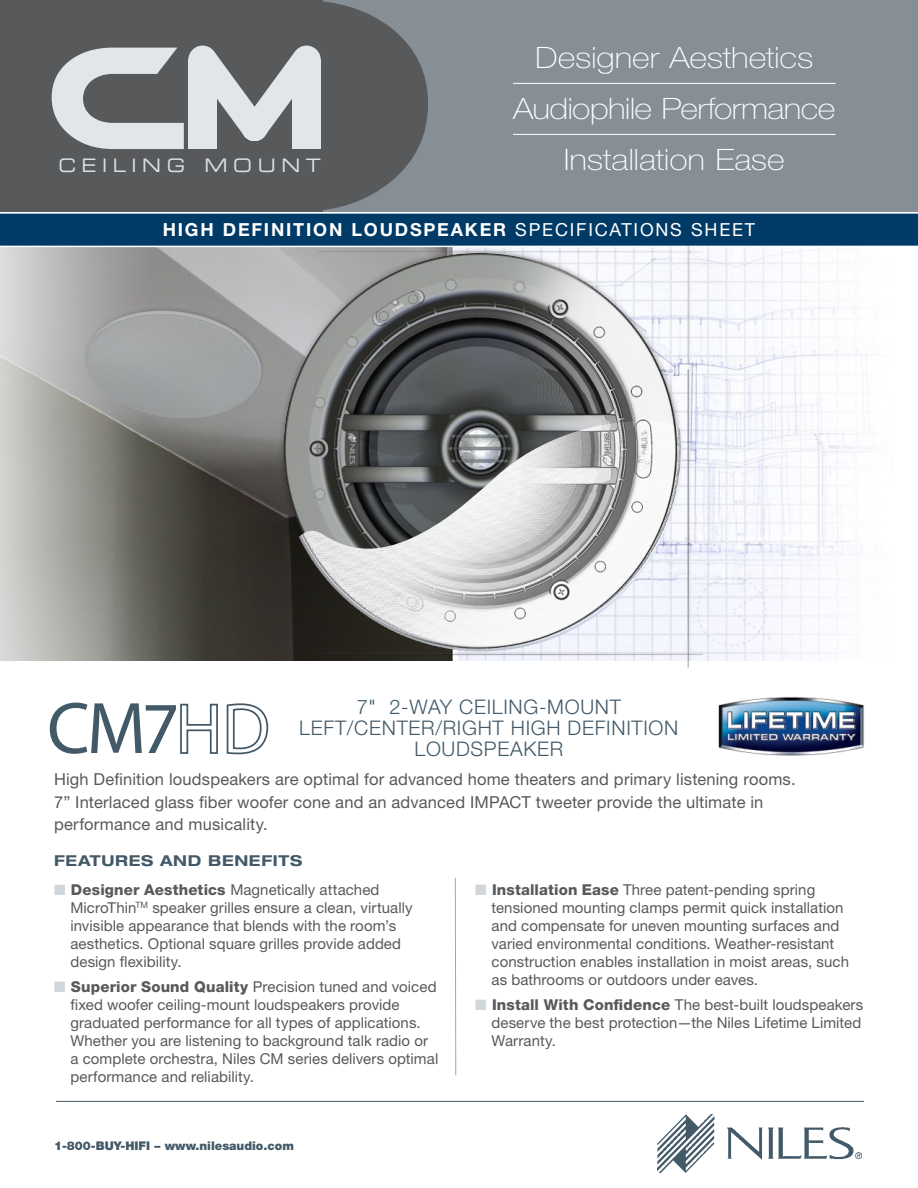
<style>
.page{position:relative;width:918px;height:1188px;background:#fff}
.page>*{position:absolute;margin:0;border:0;box-sizing:border-box;transform-origin:0 0}
.t1{font:73.5px "Myriad Pro";color:#425968}
.t2{font:100 29.55px/51px "Helvetica Neue LT Std";letter-spacing:-.01em;color:#fff;text-align:center;scale:1.15 1}
.t3{font:300 20.1px "Helvetica Neue LT Std";letter-spacing:.035em;color:#425968}
.t4{font:18.6px "Eurostile LT Std Ex 2";letter-spacing:.32em;color:#d9e0e6;scale:.93 1}
.t5{font:700 18px "Helvetica Neue LT Std";letter-spacing:.1em;color:#fff}
.t6{font:16.5px/22.5px "Helvetica Neue LT Std";letter-spacing:.01em;color:#58595b}
.t7{font:15px/18px "Helvetica Neue LT Std";letter-spacing:.005em;color:#58595b}
.t8{font:700 expanded 15px "Helvetica Neue LT Std";letter-spacing:.045em;color:#425968}
.t9{font:900 12px "Helvetica Neue LT Std";color:#425968}
.s1{font-weight:400}
.s2{color:#d0d6d9}
.s3{font-weight:800}
</style>
<div class="page">
<div style="left:0;top:0;width:918px;height:212px;background:#878f96"></div>
<svg style="left:0;top:0;width:428px;height:212px;background:#5b5d5f"></svg>
<svg style="left:52px;top:48px;width:132px;height:101px;background:#a1a3a5"></svg>
<div style="left:188px;top:60px;width:29px;height:89px;background:#e3e6e8"></div>
<div style="left:188px;top:46px;width:29px;height:28px;background:#e3e6e8;border-radius:50%"></div>
<div style="left:292px;top:60px;width:29px;height:89px;background:#e3e6e8"></div>
<svg style="left:215px;top:52px;width:79px;height:83px;background:#9b9d9f"></svg>
<div style="left:292px;top:46px;width:29px;height:28px;background:#e3e6e8;border-radius:50%"></div>
<div style="left:242px;top:115px;width:25px;height:26px;background:#e3e6e8;border-radius:50%"></div>
<img style="left:0;top:247px;width:872px;height:414px">
<div style="left:0;top:213px;width:918px;height:33px;background:#003a66"></div>
<img style="left:259px;top:245px;width:553px;height:423px">
<hr style="left:56px;top:1101px;width:808px;height:1px;background:#425968">
<img style="left:657px;top:1115px;width:205px;height:58px">
<hr style="left:513px;top:83px;width:323px;height:1px;background:#fff">
<hr style="left:513px;top:134px;width:323px;height:1px;background:#fff">
<img style="left:718px;top:697px;width:146px;height:59px">
<svg style="left:180px;top:703px;width:38px;height:51px"></svg>
<svg style="left:226px;top:703px;width:43px;height:52px"></svg>
<hr style="left:455px;top:878px;width:1px;height:197px;background:#71838e">
<p class="t4" style="left:58px;top:153px;width:284px">CEILING MOUNT</p>
<h2 class="t2" style="left:513px;top:32px;width:282px">Designer Aesthetics<br>Audiophile Performance<br>Installation Ease</h2>
<p class="t5" style="left:163px;top:218px;width:594px">HIGH DEFINITION LOUDSPEAKER <span class="s1">SPECIFICATIONS SHEET</span></p>
<h3 class="t3" style="left:357px;top:695px;width:266px">7" 2-WAY CEILING-MOUNT</h3>
<h3 class="t3" style="left:299px;top:716px;width:381px">LEFT/CENTER/RIGHT HIGH DEFINITION</h3>
<h3 class="t3" style="left:414px;top:737px;width:15px">LOUD</h3>
<h3 class="t3" style="left:471px;top:737px;width:80px">SPEAKER</h3>
<h1 class="t1" style="left:47px;top:683px;width:134px">CM7</h1>
<p class="t6" style="left:54px;top:768px;width:743px">High Definition loudspeakers are optimal for advanced home theaters and primary listening rooms.<br>7” Interlaced glass fiber woofer cone and an advanced IMPACT tweeter provide the ultimate in performance and musicality.</p>
<p class="t8" style="left:54px;top:851px;width:250px">FEATURES AND BENEFITS</p>
<p class="t7" style="left:70px;top:880px;width:344px;text-indent:-16px"><span class="s2">■</span> <span class="s3">Designer Aesthetics</span> Magnetically attached MicroThin<sup>TM</sup> speaker grilles ensure a clean, virtually invisible appearance that blends with the room’s aesthetics. Optional square grilles provide added design flexibility.</p>
<p class="t7" style="left:71px;top:978px;width:369px;text-indent:-16px"><span class="s2">■</span> <span class="s3">Superior Sound Quality</span> Precision tuned and voiced fixed woofer ceiling-mount loudspeakers provide graduated performance for all types of applications.<br>Whether you are listening to background talk radio or a complete orchestra, Niles CM series delivers optimal performance and reliability.</p>
<p class="t9" style="left:54px;top:1138px;width:241px">1-800-BUY-HIFI – www.nilesaudio.com</p>
<p class="t7" style="left:492px;top:880px;width:359px;text-indent:-16px"><span class="s2">■</span> <span class="s3">Installation Ease</span> Three patent-pending spring tensioned mounting clamps permit quick installation and compensate for uneven mounting surfaces and varied environmental conditions. Weather-resistant construction enables installation in moist areas, such as bathrooms or outdoors under eaves.</p>
<p class="t7" style="left:492px;top:996px;width:373px;text-indent:-16px"><span class="s2">■</span> <span class="s3">Install With Confidence</span> The best-built loudspeakers deserve the best protection—the Niles Lifetime Limited<br>Warranty.</p>
</div>
